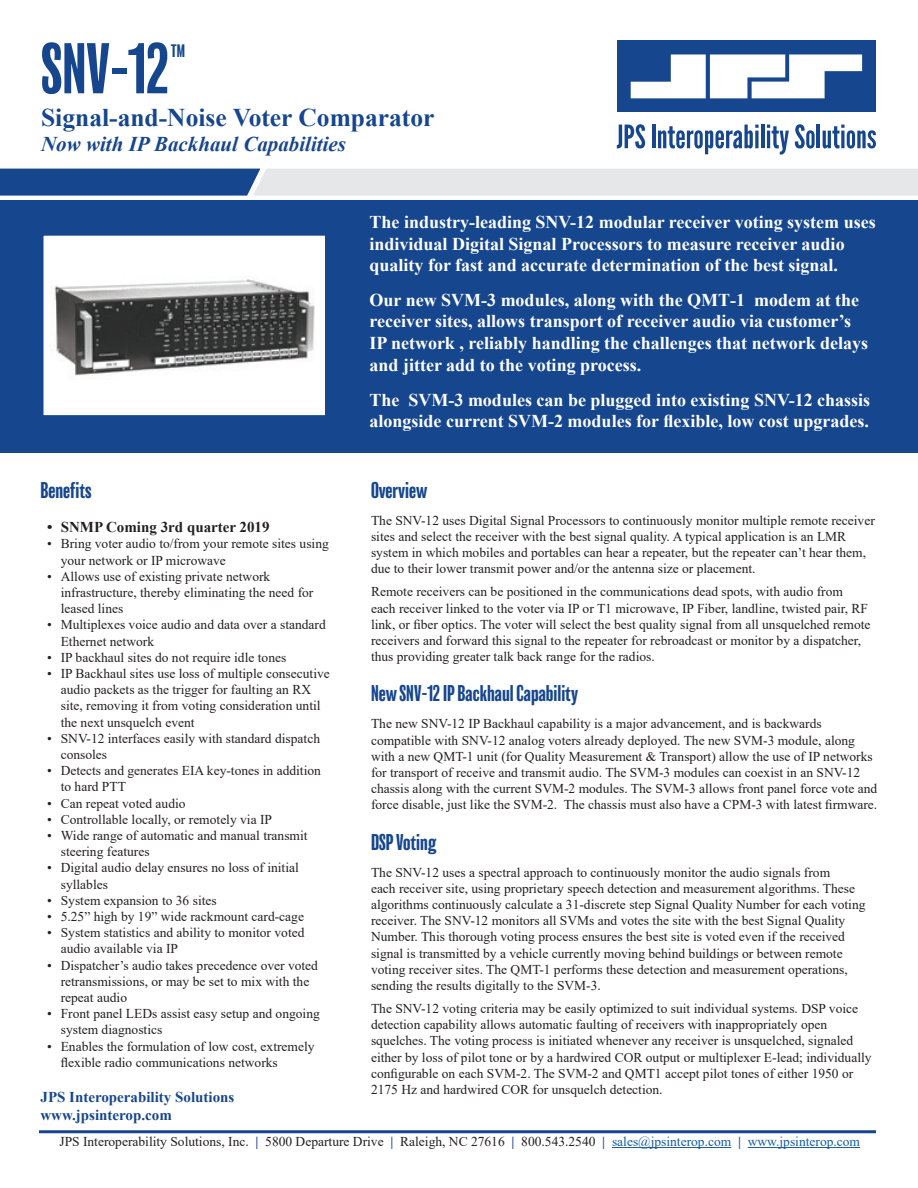
<style>
.page{position:relative;width:918px;height:1188px;background:#fff}
.page>*{position:absolute;margin:0;border:0;box-sizing:border-box;transform-origin:0 0}
.t1{font:condensed 66px "Balboa";color:#16468d}
.t2{font:700 25.5px "Times New Roman";color:#16468d}
.t3{font:condensed 21px "Balboa";color:#16468d}
.t4{font:italic 700 21px "Times New Roman";color:#16468d}
.t5{font:700 18px/21.6px "Times New Roman";color:#fff}
.t6{font:condensed 16.65px "Balboa";color:#16468d}
.t7{font:700 15px/18px "Times New Roman";color:#16468d}
.t8{font:700 15px "Times New Roman";color:#231f20}
.t9{font:13.5px/16.2px "Times New Roman";color:#231f20}
.s1{font-weight:700;color:#16468d}
.s2{color:#175d9e}
</style>
<div class="page">
<div style="left:0;top:200px;width:918px;height:253px;background:#16468d"></div>
<hr style="left:612px;top:1147px;width:119px;height:1px;background:#175d9e">
<hr style="left:748px;top:1147px;width:112px;height:1px;background:#175d9e">
<svg style="left:0;top:169px;width:918px;height:27px;background:#adbbd0"></svg>
<svg style="left:617px;top:124px;width:28px;height:25px"></svg>
<hr style="left:652px;top:125px;width:3px;height:23px;background:#16468d">
<svg style="left:658px;top:125px;width:101px;height:29px"></svg>
<svg style="left:755px;top:131px;width:4px;height:17px"></svg>
<hr style="left:761px;top:125px;width:3px;height:23px;background:#16468d">
<svg style="left:767px;top:125px;width:22px;height:30px"></svg>
<svg style="left:795px;top:124px;width:20px;height:25px"></svg>
<hr style="left:817px;top:125px;width:3px;height:23px;background:#16468d">
<svg style="left:823px;top:125px;width:53px;height:24px"></svg>
<div style="left:617px;top:40px;width:259px;height:72px;background:#16468d"></div>
<svg style="left:631px;top:54px;width:231px;height:44px"></svg>
<div style="left:39px;top:231px;width:291px;height:189px;background:#fff;border:4px solid #16468d"></div>
<img style="left:54px;top:279px;width:261px;height:97px">
<hr style="left:39px;top:1130px;width:837px;height:3px;background:#16468d">
<h1 class="t1" style="left:41px;top:35px;width:129px">SNV-12</h1>
<p class="t6" style="left:171px;top:42px;width:16px">TM</p>
<h2 class="t2" style="left:41px;top:99px;width:395px">Signal-and-Noise Voter Comparator</h2>
<h3 class="t4" style="left:41px;top:130px;width:306px">Now with IP Backhaul Capabilities</h3>
<h3 class="t3" style="left:40px;top:479px;width:52px">Benefits</h3>
<p class="t8" style="left:47px;top:516px;width:224px">• SNMP Coming 3rd quarter 2019</p>
<p class="t9" style="left:61px;top:535px;width:270px;text-indent:-14px">• Bring voter audio to/from your remote sites using your network or IP microwave</p>
<p class="t9" style="left:61px;top:568px;width:254px;text-indent:-14px">• Allows use of existing private network infrastructure, thereby eliminating the need for leased lines</p>
<p class="t9" style="left:61px;top:616px;width:267px;text-indent:-14px">• Multiplexes voice audio and data over a standard<br>Ethernet network</p>
<p class="t9" style="left:47px;top:649px;width:241px">• IP backhaul sites do not require idle tones</p>
<p class="t9" style="left:61px;top:665px;width:271px;text-indent:-14px">• IP Backhaul sites use loss of multiple consecutive audio packets as the trigger for faulting an RX site, removing it from voting consideration until the next unsquelch event</p>
<p class="t9" style="left:61px;top:730px;width:261px;text-indent:-14px">• SNV-12 interfaces easily with standard dispatch consoles</p>
<p class="t9" style="left:61px;top:762px;width:262px;text-indent:-14px">• Detects and generates EIA key-tones in addition to hard PTT</p>
<p class="t9" style="left:47px;top:794px;width:140px">• Can repeat voted audio</p>
<p class="t9" style="left:47px;top:811px;width:226px">• Controllable locally, or remotely via IP</p>
<p class="t9" style="left:61px;top:827px;width:248px;text-indent:-14px">• Wide range of automatic and manual transmit steering features</p>
<p class="t9" style="left:61px;top:859px;width:240px;text-indent:-14px">• Digital audio delay ensures no loss of initial syllables</p>
<p class="t9" style="left:47px;top:892px;width:171px">• System expansion to 36 sites</p>
<p class="t9" style="left:47px;top:908px;width:258px">• 5.25” high by 19” wide rackmount card-cage</p>
<p class="t9" style="left:61px;top:924px;width:245px;text-indent:-14px">• System statistics and ability to monitor voted audio available via IP</p>
<p class="t9" style="left:61px;top:956px;width:259px;text-indent:-14px">• Dispatcher’s audio takes precedence over voted retransmissions, or may be set to mix with the repeat audio</p>
<p class="t9" style="left:61px;top:1005px;width:261px;text-indent:-14px">• Front panel LEDs assist easy setup and ongoing system diagnostics</p>
<p class="t9" style="left:61px;top:1037px;width:255px;text-indent:-14px">• Enables the formulation of low cost, extremely flexible radio communications networks</p>
<p class="t7" style="left:40px;top:1088px;width:195px">JPS Interoperability Solutions www.jpsinterop.com</p>
<h3 class="t5" style="left:370px;top:211px;width:508px">The industry-leading SNV-12 modular receiver voting system uses individual Digital Signal Processors to measure receiver audio quality for fast and accurate determination of the best signal.</h3>
<h3 class="t5" style="left:370px;top:289px;width:500px">Our new SVM-3 modules, along with the QMT-1 modem at the receiver sites, allows transport of receiver audio via customer’s IP network , reliably handling the challenges that network delays and jitter add to the voting process.</h3>
<h3 class="t5" style="left:370px;top:388px;width:502px">The SVM-3 modules can be plugged into existing SNV-12 chassis alongside current SVM-2 modules for flexible, low cost upgrades.</h3>
<h3 class="t3" style="left:371px;top:479px;width:58px">Overview</h3>
<p class="t9" style="left:371px;top:512px;width:505px">The SNV-12 uses Digital Signal Processors to continuously monitor multiple remote receiver sites and select the receiver with the best signal quality. A typical application is an LMR system in which mobiles and portables can hear a repeater, but the repeater can’t hear them, due to their lower transmit power and/or the antenna size or placement.</p>
<p class="t9" style="left:371px;top:583px;width:501px">Remote receivers can be positioned in the communications dead spots, with audio from each receiver linked to the voter via IP or T1 microwave, IP Fiber, landline, twisted pair, RF link, or fiber optics. The voter will select the best quality signal from all unsquelched remote receivers and forward this signal to the repeater for rebroadcast or monitor by a dispatcher, thus providing greater talk back range for the radios.</p>
<h3 class="t3" style="left:371px;top:683px;width:209px">New SNV-12 IP Backhaul Capability</h3>
<p class="t9" style="left:371px;top:715px;width:508px">The new SNV-12 IP Backhaul capability is a major advancement, and is backwards compatible with SNV-12 analog voters already deployed. The new SVM-3 module, along with a new QMT-1 unit (for Quality Measurement &amp; Transport) allow the use of IP networks for transport of receive and transmit audio. The SVM-3 modules can coexist in an SNV-12 chassis along with the current SVM-2 modules. The SVM-3 allows front panel force vote and force disable, just like the SVM-2. The chassis must also have a CPM-3 with latest firmware.</p>
<h3 class="t3" style="left:371px;top:831px;width:67px">DSP Voting</h3>
<p class="t9" style="left:371px;top:864px;width:496px">The SNV-12 uses a spectral approach to continuously monitor the audio signals from<br>each receiver site, using proprietary speech detection and measurement algorithms. These algorithms continuously calculate a 31-discrete step Signal Quality Number for each voting receiver. The SNV-12 monitors all SVMs and votes the site with the best Signal Quality Number. This thorough voting process ensures the best site is voted even if the received signal is transmitted by a vehicle currently moving behind buildings or between remote voting receiver sites. The QMT-1 performs these detection and measurement operations, sending the results digitally to the SVM-3.</p>
<p class="t9" style="left:371px;top:1000px;width:502px">The SNV-12 voting criteria may be easily optimized to suit individual systems. DSP voice detection capability allows automatic faulting of receivers with inappropriately open squelches. The voting process is initiated whenever any receiver is unsquelched, signaled either by loss of pilot tone or by a hardwired COR output or multiplexer E-lead; individually configurable on each SVM-2. The SVM-2 and QMT1 accept pilot tones of either 1950 or 2175 Hz and hardwired COR for unsquelch detection.</p>
<p class="t9" style="left:59px;top:1133px;width:802px">JPS Interoperability Solutions, Inc. <span class="s1">|</span> 5800 Departure Drive <span class="s1">|</span> Raleigh, NC 27616 <span class="s1">|</span> 800.543.2540 <span class="s1">|</span> <span class="s2">sales@jpsinterop.com</span> <span class="s1">|</span> <span class="s2">www.jpsinterop.com</span></p>
</div>
